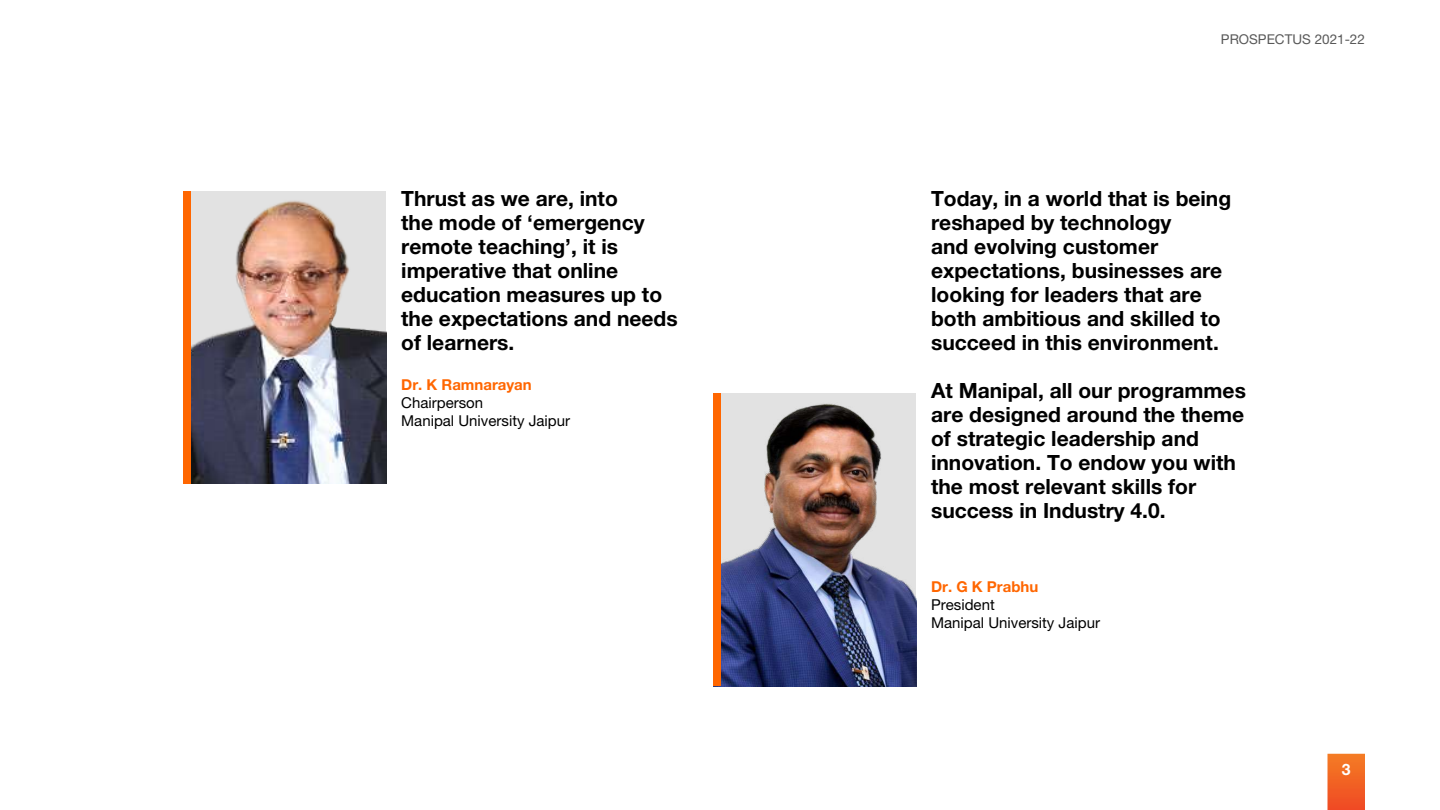
<style>
.page{position:relative;width:1440px;height:810px;background:#fff}
.page>*{position:absolute;margin:0;border:0;box-sizing:border-box;transform-origin:0 0}
.t1{font:700 21px/24px "Helvetica Neue LT Pro";color:#000}
.t2{font:700 15.75px "Helvetica Neue LT Pro";color:#fff}
.t3{font:15px/18px "Helvetica Neue LT Pro";color:#000}
.t4{font:700 15px "Helvetica Neue LT Pro";color:#f60}
.t5{font:13.5px "Helvetica Neue LT Pro";color:#595959}
</style>
<div class="page">
<svg style="left:1328px;top:754px;width:37px;height:56px"></svg>
<img style="left:191px;top:191px;width:195px;height:293px">
<img style="left:721px;top:394px;width:195px;height:292px">
<div style="left:184px;top:191px;width:7px;height:293px;background:#f60"></div>
<div style="left:714px;top:394px;width:7px;height:292px;background:#f60"></div>
<p class="t5" style="left:1221px;top:31px;width:146px">PROSPECTUS 2021-22</p>
<p class="t1" style="left:401px;top:186px;width:278px">Thrust as we are, into<br>the mode of ‘emergency remote teaching’, it is imperative that online education measures up to the expectations and needs of learners.</p>
<p class="t1" style="left:931px;top:186px;width:302px">Today, in a world that is being reshaped by technology<br>and evolving customer expectations, businesses are looking for leaders that are both ambitious and skilled to succeed in this environment.</p>
<p class="t1" style="left:931px;top:378px;width:316px">At Manipal, all our programmes are designed around the theme of strategic leadership and innovation. To endow you with the most relevant skills for success in Industry 4.0.</p>
<p class="t4" style="left:401px;top:375px;width:132px">Dr. K Ramnarayan</p>
<p class="t3" style="left:401px;top:393px;width:170px">Chairperson<br>Manipal University Jaipur</p>
<p class="t4" style="left:931px;top:578px;width:109px">Dr. G K Prabhu</p>
<p class="t3" style="left:931px;top:596px;width:170px">President<br>Manipal University Jaipur</p>
<p class="t2" style="left:1342px;top:760px;width:10px">3</p>
</div>
